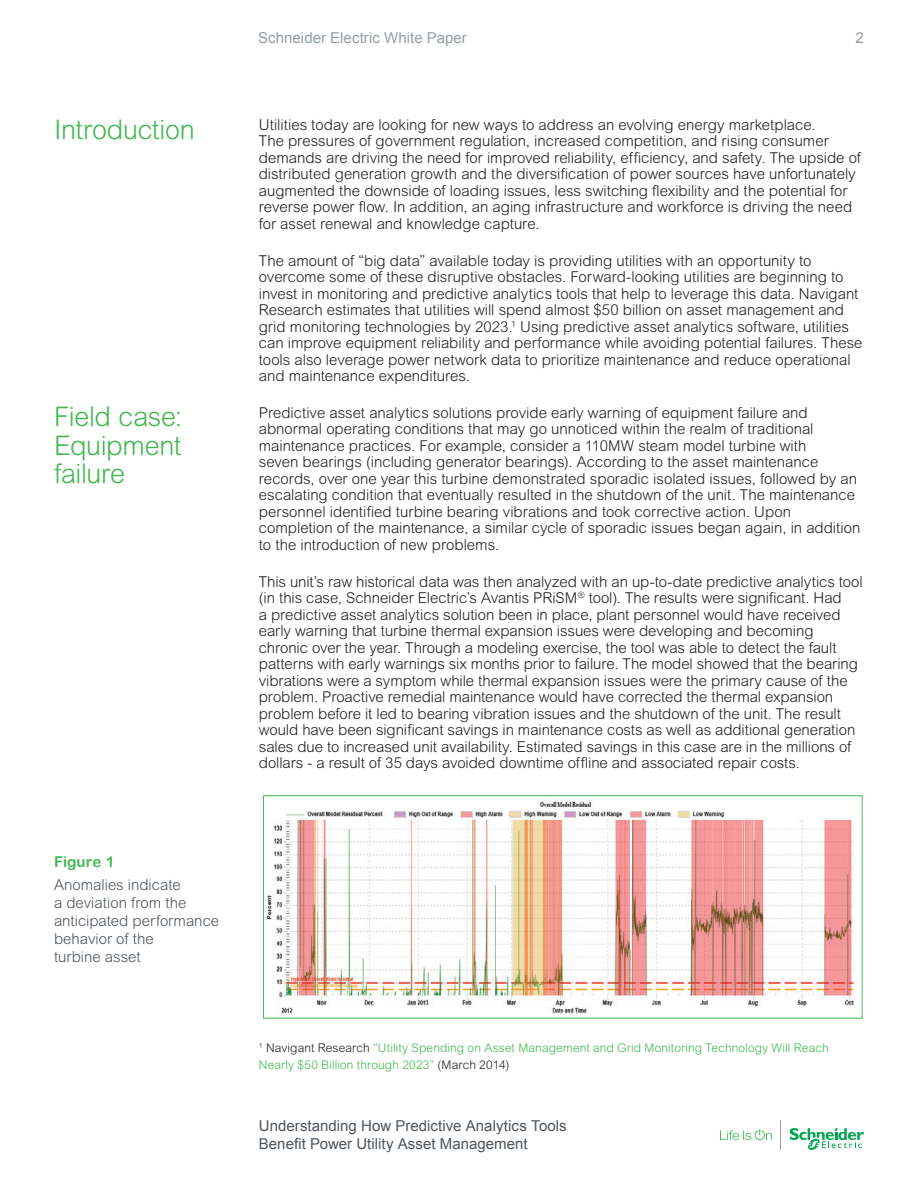
<style>
.page{position:relative;width:918px;height:1188px;background:#fff}
.page>*{position:absolute;margin:0;border:0;box-sizing:border-box;transform-origin:0 0}
.Section_Header{font:300 27px/28.5px "Arial Rounded MT Std";letter-spacing:-.015em;color:#42b751;text-align:justify}
.Body_Text{font:300 15px/16.5px "Arial Rounded MT Std";color:#231f20}
.Figure_or_Table_Desc{font:300 15px/18px "Arial Rounded MT Std";color:#4d545a}
.t1{font:15px/18px "Arial";letter-spacing:.005em;color:#4d545a}
.Master_B_-_Page_numb{font:15px "Arial";letter-spacing:.005em;color:#959ea4}
.Figure_or_Table_Numb{font:700 15px "Arial Rounded MT Std";letter-spacing:.005em;color:#42b751}
.Body_Text-2{font:300 12px/16.5px "Arial Rounded MT Std";letter-spacing:.01em;color:#42b751}
.s1{color:#231f20}
</style>
<div class="page">
<svg style="left:720px;top:1129px;width:52px;height:11px"></svg>
<svg style="left:790px;top:1128px;width:74px;height:22px"></svg>
<div style="left:263px;top:795px;width:599px;height:223px;border:1px solid #42b751"></div>
<img style="left:267px;top:801px;width:587px;height:213px">
<p class="Section_Header" style="left:54px;top:115px;width:142px">Introduction</p>
<p class="Section_Header" style="left:54px;top:402px;width:130px">Field case:<br>Equipment failure</p>
<p class="Figure_or_Table_Numb" style="left:54px;top:853px;width:62px">Figure 1</p>
<p class="Figure_or_Table_Desc" style="left:54px;top:876px;width:167px">Anomalies indicate<br>a deviation from the anticipated performance behavior of the<br>turbine asset</p>
<p class="Master_B_-_Page_numb" style="left:258px;top:28px;width:210px">Schneider Electric White Paper</p>
<p class="Master_B_-_Page_numb" style="left:856px;top:28px;width:10px">2</p>
<p class="Body_Text" style="left:259px;top:116px;width:604px">Utilities today are looking for new ways to address an evolving energy marketplace.<br>The pressures of government regulation, increased competition, and rising consumer demands are driving the need for improved reliability, efficiency, and safety. The upside of distributed generation growth and the diversification of power sources have unfortunately augmented the downside of loading issues, less switching flexibility and the potential for reverse power flow. In addition, an aging infrastructure and workforce is driving the need for asset renewal and knowledge capture.</p>
<p class="Body_Text" style="left:259px;top:252px;width:605px">The amount of “big data” available today is providing utilities with an opportunity to overcome some of these disruptive obstacles. Forward-looking utilities are beginning to invest in monitoring and predictive analytics tools that help to leverage this data. Navigant Research estimates that utilities will spend almost $50 billion on asset management and grid monitoring technologies by 2023.<sup>1</sup> Using predictive asset analytics software, utilities can improve equipment reliability and performance while avoiding potential failures. These tools also leverage power network data to prioritize maintenance and reduce operational and maintenance expenditures.</p>
<p class="Body_Text" style="left:259px;top:404px;width:603px">Predictive asset analytics solutions provide early warning of equipment failure and abnormal operating conditions that may go unnoticed within the realm of traditional maintenance practices. For example, consider a 110MW steam model turbine with<br>seven bearings (including generator bearings). According to the asset maintenance records, over one year this turbine demonstrated sporadic isolated issues, followed by an escalating condition that eventually resulted in the shutdown of the unit. The maintenance personnel identified turbine bearing vibrations and took corrective action. Upon completion of the maintenance, a similar cycle of sporadic issues began again, in addition to the introduction of new problems.</p>
<p class="Body_Text" style="left:259px;top:573px;width:605px">This unit’s raw historical data was then analyzed with an up-to-date predictive analytics tool (in this case, Schneider Electric’s Avantis PRiSM<sup>®</sup> tool). The results were significant. Had<br>a predictive asset analytics solution been in place, plant personnel would have received early warning that turbine thermal expansion issues were developing and becoming chronic over the year. Through a modeling exercise, the tool was able to detect the fault patterns with early warnings six months prior to failure. The model showed that the bearing vibrations were a symptom while thermal expansion issues were the primary cause of the problem. Proactive remedial maintenance would have corrected the thermal expansion problem before it led to bearing vibration issues and the shutdown of the unit. The result would have been significant savings in maintenance costs as well as additional generation sales due to increased unit availability. Estimated savings in this case are in the millions of dollars - a result of 35 days avoided downtime offline and associated repair costs.</p>
<p class="Body_Text-2" style="left:259px;top:1040px;width:571px"><sup>1</sup> <span class="s1">Navigant Research</span> “Utility Spending on Asset Management and Grid Monitoring Technology Will Reach<br>Nearly $50 Billion through 2023” <span class="s1">(March 2014)</span></p>
<p class="t1" style="left:259px;top:1117px;width:309px">Understanding How Predictive Analytics Tools<br>Benefit Power Utility Asset Management</p>
</div>
